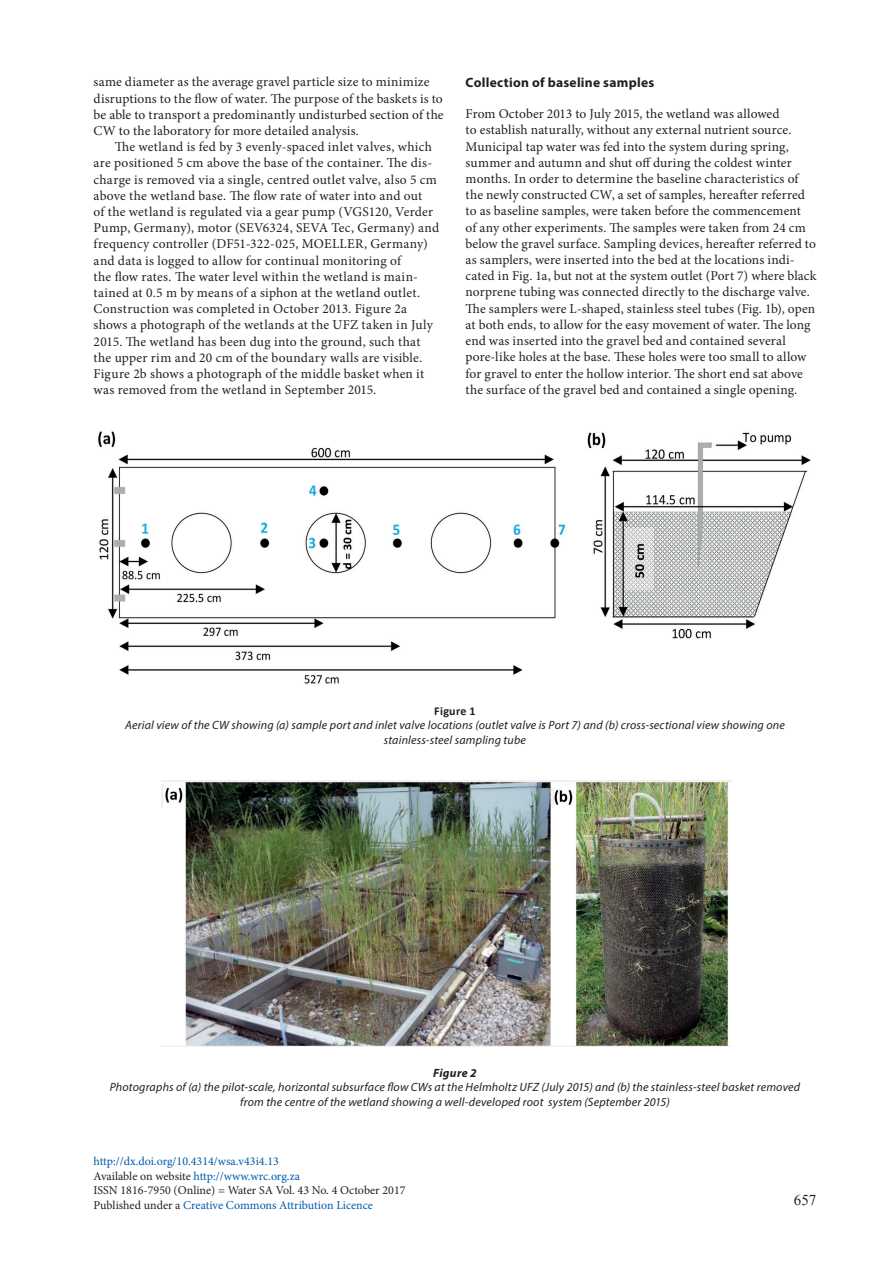
<style>
.page{position:relative;width:893px;height:1263px;background:#fff}
.page>*{position:absolute;margin:0;border:0;box-sizing:border-box;transform-origin:0 0}
.t1{font:15px "Times New Roman";color:#231f20}
.t2{font:13.5px/16.2px "Minion Pro";letter-spacing:.01em;color:#231f20}
.t3{font:700 13.5px "Myriad Pro";letter-spacing:.02em;color:#231f20}
.t4{font:italic 12px/14.4px "Myriad Pro";letter-spacing:.015em;color:#231f20;text-align:center}
.t5{font:12px/14.4px "Minion Pro";color:#015aaa}
.t6{font:700 12px "Calibri";letter-spacing:.02em;color:#231f20}
.t7{font:italic 700 12px "Myriad Pro";letter-spacing:.02em;color:#231f20}
.s1{color:#231f20}
</style>
<div class="page">
<img style="left:98px;top:431px;width:713px;height:253px">
<img style="left:162px;top:781px;width:569px;height:265px">
<p class="t2" style="left:94px;top:74px;width:352px">same diameter as the average gravel particle size to minimize disruptions to the flow of water. The purpose of the baskets is to be able to transport a predominantly undisturbed section of the CW to the laboratory for more detailed analysis.</p>
<p class="t2" style="left:94px;top:139px;width:347px;text-indent:21px">The wetland is fed by 3 evenly-spaced inlet valves, which are positioned 5 cm above the base of the container. The dis&shy;charge is removed via a single, centred outlet valve, also 5 cm above the wetland base. The flow rate of water into and out<br>of the wetland is regulated via a gear pump (VGS120, Verder Pump, Germany), motor (SEV6324, SEVA Tec, Germany) and frequency controller (DF51-322-025, MOELLER, Germany) and data is logged to allow for continual monitoring of<br>the flow rates. The water level within the wetland is main&shy;tained at 0.5 m by means of a siphon at the wetland outlet.<br>Construction was completed in October 2013. Figure 2a shows a photograph of the wetlands at the UFZ taken in July 2015. The wetland has been dug into the ground, such that the upper rim and 20 cm of the boundary walls are visible.<br>Figure 2b shows a photograph of the middle basket when it was removed from the wetland in September 2015.</p>
<p class="t3" style="left:466px;top:73px;width:190px">Collection of baseline samples</p>
<p class="t2" style="left:466px;top:106px;width:352px">From October 2013 to July 2015, the wetland was allowed<br>to establish naturally, without any external nutrient source.<br>Municipal tap water was fed into the system during spring, summer and autumn and shut off during the coldest winter months. In order to determine the baseline characteristics of the newly constructed CW, a set of samples, hereafter referred to as baseline samples, were taken before the commencement<br>of any other experiments. The samples were taken from 24 cm below the gravel surface. Sampling devices, hereafter referred to as samplers, were inserted into the bed at the locations indi&shy;cated in Fig. 1a, but not at the system outlet (Port 7) where black norprene tubing was connected directly to the discharge valve.<br>The samplers were L-shaped, stainless steel tubes (Fig. 1b), open at both ends, to allow for the easy movement of water. The long end was inserted into the gravel bed and contained several pore-like holes at the base. These holes were too small to allow for gravel to enter the hollow interior. The short end sat above the surface of the gravel bed and contained a single opening.</p>
<p class="t6" style="left:434px;top:703px;width:43px">Figure 1</p>
<p class="t4" style="left:125px;top:718px;width:661px">Aerial view of the CW showing (a) sample port and inlet valve locations (outlet valve is Port 7) and (b) cross-sectional view showing one stainless-steel sampling tube</p>
<p class="t7" style="left:433px;top:1065px;width:45px">Figure 2</p>
<p class="t4" style="left:110px;top:1080px;width:692px">Photographs of (a) the pilot-scale, horizontal subsurface flow CWs at the Helmholtz UFZ (July 2015) and (b) the stainless-steel basket removed from the centre of the wetland showing a well-developed root system (September 2015)</p>
<p class="t5" style="left:94px;top:1154px;width:313px">http://dx.doi.org/10.4314/wsa.v43i4.13<br><span class="s1">Available on website</span> http://www.wrc.org.za<br><span class="s1">ISSN 1816-7950 (Online) = Water SA Vol. 43 No. 4 October 2017<br>Published under a</span> Creative Commons Attribution Licence</p>
<p class="t1" style="left:794px;top:1190px;width:24px">657</p>
</div>
